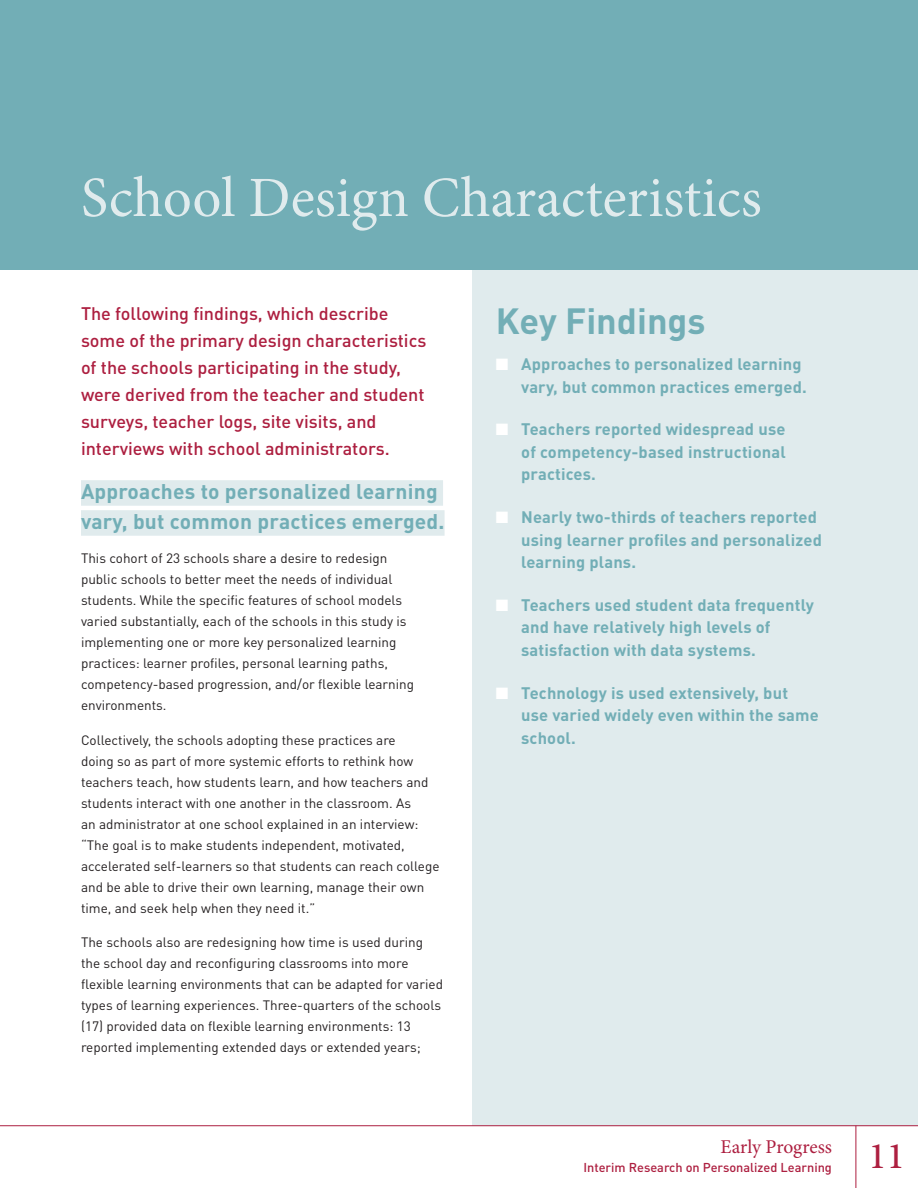
<style>
.page{position:relative;width:918px;height:1188px;background:#fff}
.page>*{position:absolute;margin:0;border:0;box-sizing:border-box;transform-origin:0 0}
.head_A{font:57px "Minion Pro";color:#e0ebed}
.t1{font:500 37.5px "Minion Pro";color:#ad1f40}
.t2{font:700 36px "DINOT";color:#72aeb6}
.findings{font:700 21px/30px "DINOT";letter-spacing:.01em;color:#72aeb6}
.t3{font:19.5px "Minion Pro";letter-spacing:-.005em;color:#ad1f40}
.body{font:500 18px/27px "DINOT";color:#ad1f40}
.t4{font:700 16.5px/22.5px "DINOT";letter-spacing:.01em;color:#72aeb6}
.body-2{font:13.5px/21px "DINOT";color:#231f20}
.t5{font:500 12.75px "DINOT";color:#ad1f40}
.s1{color:#fff}
</style>
<div class="page">
<div style="left:472px;top:270px;width:446px;height:856px;background:#e0ebed"></div>
<div style="left:81px;top:480px;width:362px;height:26px;background:#e0ebed"></div>
<div style="left:81px;top:510px;width:364px;height:26px;background:#e0ebed"></div>
<div style="left:0;top:0;width:918px;height:270px;background:#72aeb6"></div>
<hr style="left:0;top:1125px;width:918px;height:1px;background:#ad1f40">
<hr style="left:856px;top:1126px;width:1px;height:62px;background:#ad1f40">
<p class="head_A" style="left:81px;top:164px;width:682px">School Design Characteristics</p>
<p class="body" style="left:81px;top:300px;width:347px">The following findings, which describe some of the primary design characteristics of the schools participating in the study, were derived from the teacher and student surveys, teacher logs, site visits, and interviews with school administrators.</p>
<p class="findings" style="left:81px;top:476px;width:365px">Approaches to personalized learning vary, but common practices emerged.</p>
<p class="body-2" style="left:81px;top:548px;width:335px">This cohort of 23 schools share a desire to redesign public schools to better meet the needs of individual students. While the specific features of school models varied substantially, each of the schools in this study is implementing one or more key personalized learning practices: learner profiles, personal learning paths, competency-based progression, and/or flexible learning environments.</p>
<p class="body-2" style="left:81px;top:729px;width:360px">Collectively, the schools adopting these practices are<br>doing so as part of more systemic efforts to rethink how teachers teach, how students learn, and how teachers and students interact with one another in the classroom. As<br>an administrator at one school explained in an interview: “The goal is to make students independent, motivated, accelerated self-learners so that students can reach college and be able to drive their own learning, manage their own time, and seek help when they need it.”</p>
<p class="body-2" style="left:81px;top:932px;width:364px">The schools also are redesigning how time is used during the school day and reconfiguring classrooms into more flexible learning environments that can be adapted for varied types of learning experiences. Three-quarters of the schools (17) provided data on flexible learning environments: 13 reported implementing extended days or extended years;</p>
<p class="t2" style="left:496px;top:297px;width:211px">Key Findings</p>
<p class="t4" style="left:521px;top:352px;width:287px;text-indent:-26px"><span class="s1">■</span> Approaches to personalized learning vary, but common practices emerged.</p>
<p class="t4" style="left:521px;top:418px;width:266px;text-align:justify;text-indent:-26px"><span class="s1">■</span> Teachers reported widespread use of competency-based instructional practices.</p>
<p class="t4" style="left:521px;top:505px;width:302px;text-indent:-26px"><span class="s1">■</span> Nearly two-thirds of teachers reported using learner profiles and personalized learning plans.</p>
<p class="t4" style="left:521px;top:593px;width:294px;text-indent:-26px"><span class="s1">■</span> Teachers used student data frequently and have relatively high levels of satisfaction with data systems.</p>
<p class="t4" style="left:521px;top:681px;width:299px;text-indent:-26px"><span class="s1">■</span> Technology is used extensively, but use varied widely even within the same school.</p>
<h3 class="t3" style="left:721px;top:1135px;width:113px">Early Progress</h3>
<p class="t5" style="left:583px;top:1159px;width:250px">Interim Research on Personalized Learning</p>
<h2 class="t1" style="left:869px;top:1133px;width:38px">11</h2>
</div>
